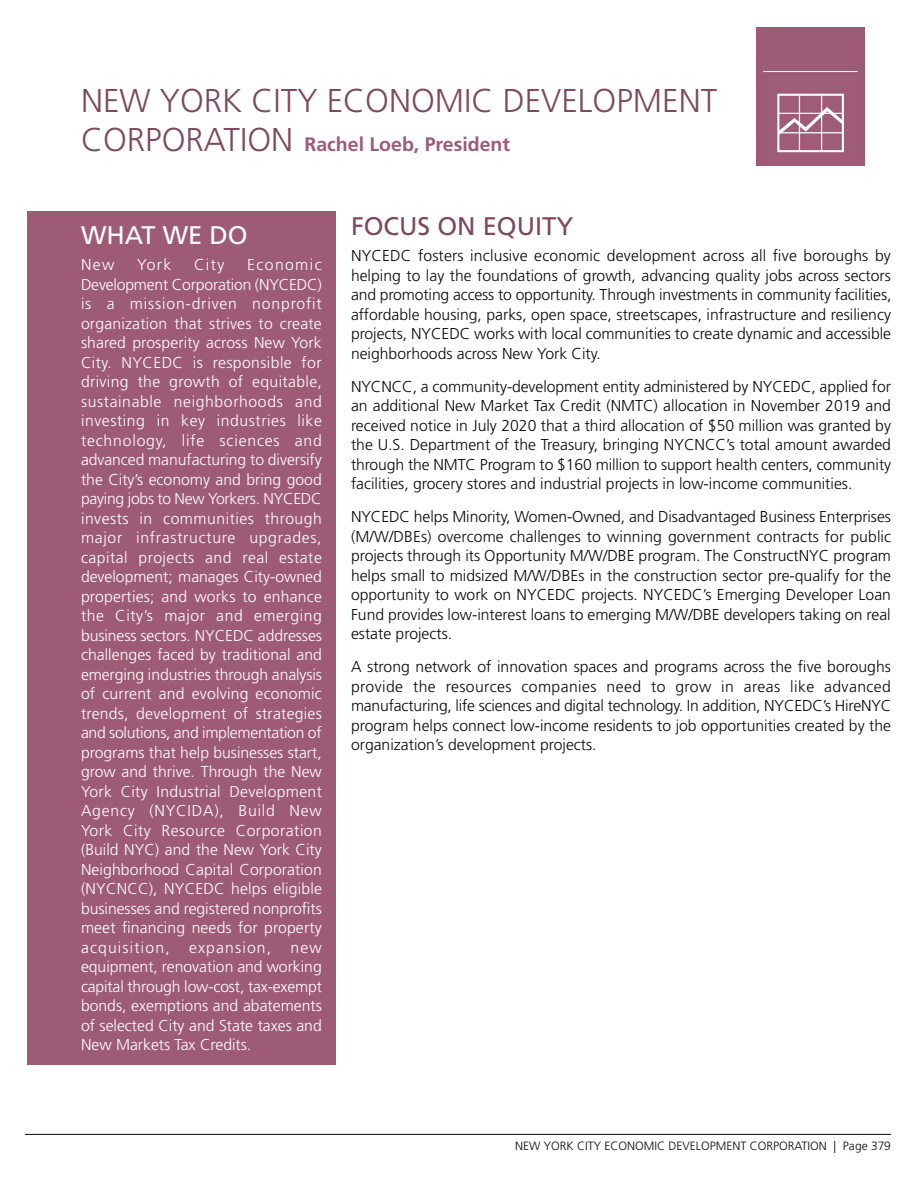
<style>
.page{position:relative;width:918px;height:1188px;background:#fff}
.page>*{position:absolute;margin:0;border:0;box-sizing:border-box;transform-origin:0 0}
.t1{font:300 33px "Frutiger LT Std";color:#7e485d}
.Headings{font:25.5px "Frutiger LT Std";color:#7e485d}
.Heading__What_We_Do{font:25.5px "Frutiger LT Std";color:#fff}
.t2{font:700 19.5px "Frutiger LT Std";color:#9e5b75}
.Paragraph_Text{font:300 15.75px/19.5px "Frutiger LT Std";color:#09090b;text-align:justify}
.Paragraph_Text__What{font:300 15.75px/19.5px "Frutiger LT Std";color:#fff;text-align:justify}
.t3{font:300 12px "Frutiger LT Std";color:#09090b}
.s1{font-weight:300;font-size:33px;color:#7e485d}
</style>
<div class="page">
<hr style="left:25px;top:1134px;width:866px;height:1px;background:#09090b">
<div style="left:756px;top:27px;width:108px;height:139px;background:#9e5b75"></div>
<svg style="left:777px;top:94px;width:67px;height:58px"></svg>
<hr style="left:763px;top:71px;width:95px;height:1px;background:#fff">
<div style="left:27px;top:211px;width:309px;height:853px;background:#9e5b75"></div>
<h1 class="t1" style="left:81px;top:81px;width:638px">NEW YORK CITY ECONOMIC DEVELOPMENT</h1>
<p class="t2" style="left:81px;top:132px;width:431px"><span class="s1">CORPORATION</span> Rachel Loeb, President</p>
<p class="Heading__What_We_Do" style="left:81px;top:220px;width:168px">WHAT WE DO</p>
<p class="Paragraph_Text__What" style="left:81px;top:255px;width:35px">New</p>
<p class="Paragraph_Text__What" style="left:137px;top:255px;width:36px">York</p>
<p class="Paragraph_Text__What" style="left:194px;top:255px;width:32px">City</p>
<p class="Paragraph_Text__What" style="left:81px;top:255px;width:243px;text-indent:166px">Economic Development Corporation (NYCEDC) is a mission-driven nonprofit organization that strives to create shared prosperity across New York City. NYCEDC is responsible for driving the growth of equitable, sustainable neighborhoods and investing in key industries like technology, life sciences and advanced manufacturing to diversify the City’s economy and bring good paying jobs to New Yorkers. NYCEDC invests in communities through major infrastructure upgrades, capital projects and real estate development; manages City-owned properties; and works to enhance the City’s major and emerging business sectors. NYCEDC addresses challenges faced by traditional and emerging industries through analysis of current and evolving economic trends, development of strategies and solutions, and implementation of programs that help businesses start, grow and thrive. Through the New York City Industrial Development Agency (NYCIDA), Build New York City Resource Corporation (Build NYC) and the New York City Neighborhood Capital Corporation (NYCNCC), NYCEDC helps eligible businesses and registered nonprofits meet financing needs for property acquisition, expansion, new equipment, renovation and working capital through low-cost, tax-exempt bonds, exemptions and abatements of selected City and State taxes and New Markets Tax Credits.</p>
<p class="Headings" style="left:351px;top:211px;width:224px">FOCUS ON EQUITY</p>
<p class="Paragraph_Text" style="left:351px;top:246px;width:542px">NYCEDC fosters inclusive economic development across all five boroughs by helping to lay the foundations of growth, advancing quality jobs across sectors and promoting access to opportunity. Through investments in community facilities, affordable housing, parks, open space, streetscapes, infrastructure and resiliency projects, NYCEDC works with local communities to create dynamic and accessible neighborhoods across New York City.</p>
<p class="Paragraph_Text" style="left:351px;top:377px;width:542px">NYCNCC, a community-development entity administered by NYCEDC, applied for an additional New Market Tax Credit (NMTC) allocation in November 2019 and received notice in July 2020 that a third allocation of $50 million was granted by the U.S. Department of the Treasury, bringing NYCNCC’s total amount awarded through the NMTC Program to $160 million to support health centers, community facilities, grocery stores and industrial projects in low-income communities.</p>
<p class="Paragraph_Text" style="left:351px;top:507px;width:542px">NYCEDC helps Minority, Women-Owned, and Disadvantaged Business Enterprises (M/W/DBEs) overcome challenges to winning government contracts for public projects through its Opportunity M/W/DBE program. The ConstructNYC program helps small to midsized M/W/DBEs in the construction sector pre-qualify for the opportunity to work on NYCEDC projects. NYCEDC’s Emerging Developer Loan Fund provides low-interest loans to emerging M/W/DBE developers taking on real estate projects.</p>
<p class="Paragraph_Text" style="left:351px;top:657px;width:542px">A strong network of innovation spaces and programs across the five boroughs provide the resources companies need to grow in areas like advanced manufacturing, life sciences and digital technology. In addition, NYCEDC’s HireNYC program helps connect low-income residents to job opportunities created by the organization’s development projects.</p>
<p class="t3" style="left:515px;top:1139px;width:377px">NEW YORK CITY ECONOMIC DEVELOPMENT CORPORATION | Page 379</p>
</div>
